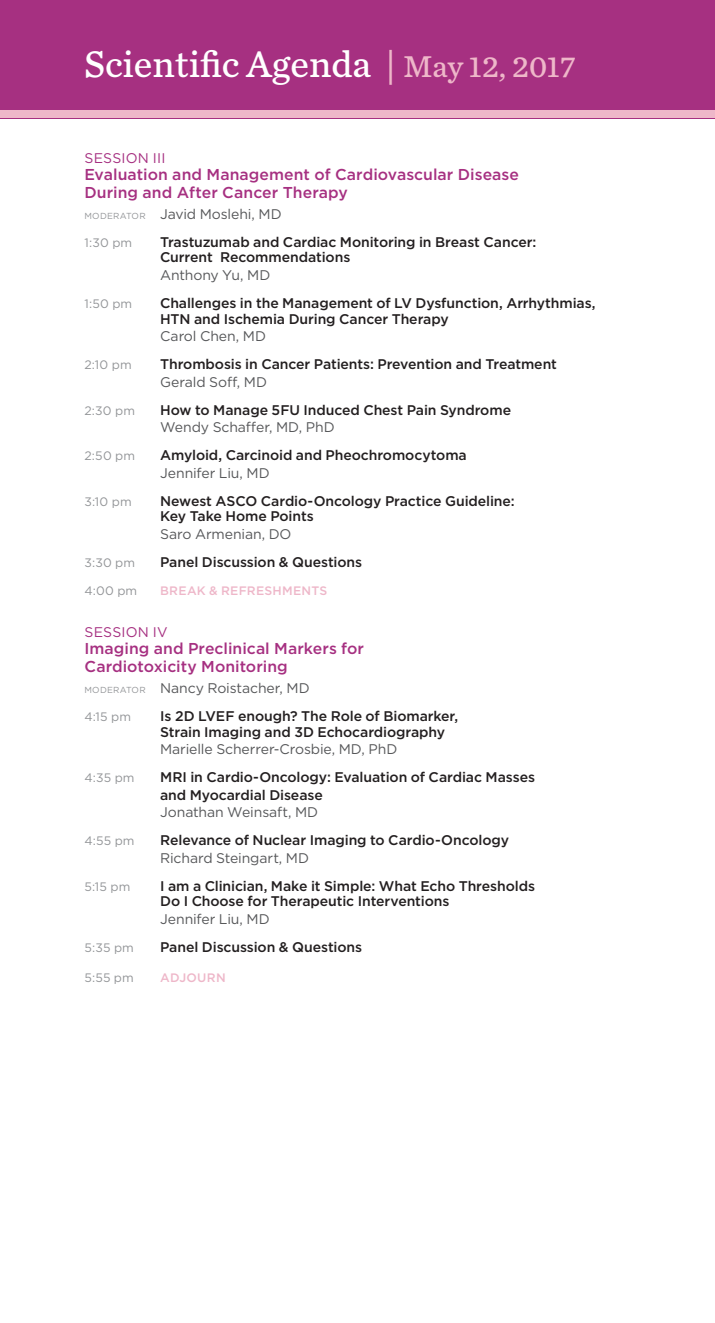
<style>
.page{position:relative;width:715px;height:1323px;background:#fff}
.page>*{position:absolute;margin:0;border:0;box-sizing:border-box;transform-origin:0 0}
.t1{font:38.5px "Chronicle Text G4";color:#fff}
.mskThoracicAgendaIte{font:500 15.75px/17.5px "Gotham";color:#a63081}
.mskThoracicAgendaIte-2{font:500 14px/17.5px "Gotham";letter-spacing:-.01em;color:#231f20}
.mskThoracicAgendaIte-3{font:14px "Gotham";letter-spacing:-.005em;color:#57585a}
.mskThoracicAgendaIte-4{font:14px "Gotham";letter-spacing:.015em;color:#a63081}
.mskThoracicAgendaIte-5{font:12.25px "Gotham";letter-spacing:.015em;color:#939598}
.mskThoracicAgendaIte-6{font:500 12.25px "Gotham";letter-spacing:.02em;color:#eeb7c9}
.s1{color:#eeb7c9}
.s2{font-size:31.5px;color:#eeb7c9}
.s3{font-size:8.75px;color:#939598}
.s4{font-weight:400;color:#57585a}
</style>
<div class="page">
<div style="left:0;top:0;width:714px;height:118px;background:#a63081"></div>
<div style="left:0;top:110px;width:714px;height:8px;background:#eeb7c9"></div>
<p class="t1" style="left:84px;top:35px;width:492px">Scientific Agenda <span class="s1">|</span> <span class="s2">May 12, 2017</span></p>
<p class="mskThoracicAgendaIte-4" style="left:84px;top:149px;width:82px">SESSION III</p>
<p class="mskThoracicAgendaIte" style="left:84px;top:166px;width:436px">Evaluation and Management of Cardiovascular Disease<br>During and After Cancer Therapy</p>
<p class="mskThoracicAgendaIte-3" style="left:84px;top:205px;width:199px"><span class="s3">MODERATOR</span> Javid Moslehi, MD</p>
<p class="mskThoracicAgendaIte-5" style="left:84px;top:235px;width:49px">1:30 pm</p>
<p class="mskThoracicAgendaIte-2" style="left:160px;top:234px;width:378px;line-height:15.8px">Trastuzumab and Cardiac Monitoring in Breast Cancer:<br>Current Recommendations</p>
<p class="mskThoracicAgendaIte-3" style="left:160px;top:266px;width:112px">Anthony Yu, MD</p>
<p class="mskThoracicAgendaIte-5" style="left:84px;top:296px;width:49px">1:50 pm</p>
<p class="mskThoracicAgendaIte-2" style="left:160px;top:295px;width:437px;line-height:15.8px">Challenges in the Management of LV Dysfunction, Arrhythmias,<br>HTN and Ischemia During Cancer Therapy</p>
<p class="mskThoracicAgendaIte-3" style="left:160px;top:327px;width:107px">Carol Chen, MD</p>
<p class="mskThoracicAgendaIte-5" style="left:84px;top:357px;width:49px">2:10 pm</p>
<p class="mskThoracicAgendaIte-2" style="left:160px;top:355px;width:398px">Thrombosis in Cancer Patients: Prevention and Treatment<br><span class="s4">Gerald Soff, MD</span></p>
<p class="mskThoracicAgendaIte-5" style="left:84px;top:403px;width:52px">2:30 pm</p>
<p class="mskThoracicAgendaIte-2" style="left:160px;top:401px;width:352px">How to Manage 5FU Induced Chest Pain Syndrome<br><span class="s4">Wendy Schaffer, MD, PhD</span></p>
<p class="mskThoracicAgendaIte-5" style="left:84px;top:448px;width:52px">2:50 pm</p>
<p class="mskThoracicAgendaIte-2" style="left:160px;top:446px;width:308px">Amyloid, Carcinoid and Pheochromocytoma<br><span class="s4">Jennifer Liu, MD</span></p>
<p class="mskThoracicAgendaIte-5" style="left:84px;top:494px;width:49px">3:10 pm</p>
<p class="mskThoracicAgendaIte-2" style="left:160px;top:493px;width:356px;line-height:15.8px">Newest ASCO Cardio-Oncology Practice Guideline:<br>Key Take Home Points</p>
<p class="mskThoracicAgendaIte-3" style="left:160px;top:525px;width:133px">Saro Armenian, DO</p>
<p class="mskThoracicAgendaIte-5" style="left:84px;top:555px;width:52px">3:30 pm</p>
<p class="mskThoracicAgendaIte-2" style="left:160px;top:553px;width:203px">Panel Discussion &amp; Questions</p>
<p class="mskThoracicAgendaIte-5" style="left:84px;top:583px;width:54px">4:00 pm</p>
<p class="mskThoracicAgendaIte-6" style="left:160px;top:583px;width:169px">BREAK &amp; REFRESHMENTS</p>
<p class="mskThoracicAgendaIte-4" style="left:84px;top:623px;width:85px">SESSION IV</p>
<p class="mskThoracicAgendaIte" style="left:84px;top:640px;width:281px">Imaging and Preclinical Markers for</p>
<p class="mskThoracicAgendaIte" style="left:84px;top:657px;width:205px">Cardiotoxicity Monitoring</p>
<p class="mskThoracicAgendaIte-3" style="left:84px;top:679px;width:227px"><span class="s3">MODERATOR</span> Nancy Roistacher, MD</p>
<p class="mskThoracicAgendaIte-5" style="left:84px;top:709px;width:48px">4:15 pm</p>
<p class="mskThoracicAgendaIte-2" style="left:160px;top:708px;width:299px;line-height:15.8px">Is 2D LVEF enough? The Role of Biomarker,<br>Strain Imaging and 3D Echocardiography</p>
<p class="mskThoracicAgendaIte-3" style="left:160px;top:740px;width:239px">Marielle Scherrer-Crosbie, MD, PhD</p>
<p class="mskThoracicAgendaIte-5" style="left:84px;top:770px;width:52px">4:35 pm</p>
<p class="mskThoracicAgendaIte-2" style="left:160px;top:768px;width:376px">MRI in Cardio-Oncology: Evaluation of Cardiac Masses and Myocardial Disease<br><span class="s4">Jonathan Weinsaft, MD</span></p>
<p class="mskThoracicAgendaIte-5" style="left:84px;top:833px;width:52px">4:55 pm</p>
<p class="mskThoracicAgendaIte-2" style="left:160px;top:831px;width:350px">Relevance of Nuclear Imaging to Cardio-Oncology<br><span class="s4">Richard Steingart, MD</span></p>
<p class="mskThoracicAgendaIte-5" style="left:84px;top:879px;width:47px">5:15 pm</p>
<p class="mskThoracicAgendaIte-2" style="left:160px;top:878px;width:376px;line-height:15.8px">I am a Clinician, Make it Simple: What Echo Thresholds<br>Do I Choose for Therapeutic Interventions</p>
<p class="mskThoracicAgendaIte-3" style="left:160px;top:910px;width:111px">Jennifer Liu, MD</p>
<p class="mskThoracicAgendaIte-5" style="left:84px;top:940px;width:51px">5:35 pm</p>
<p class="mskThoracicAgendaIte-2" style="left:160px;top:938px;width:203px">Panel Discussion &amp; Questions</p>
<p class="mskThoracicAgendaIte-5" style="left:84px;top:970px;width:51px">5:55 pm</p>
<p class="mskThoracicAgendaIte-6" style="left:160px;top:969px;width:67px">ADJOURN</p>
</div>
